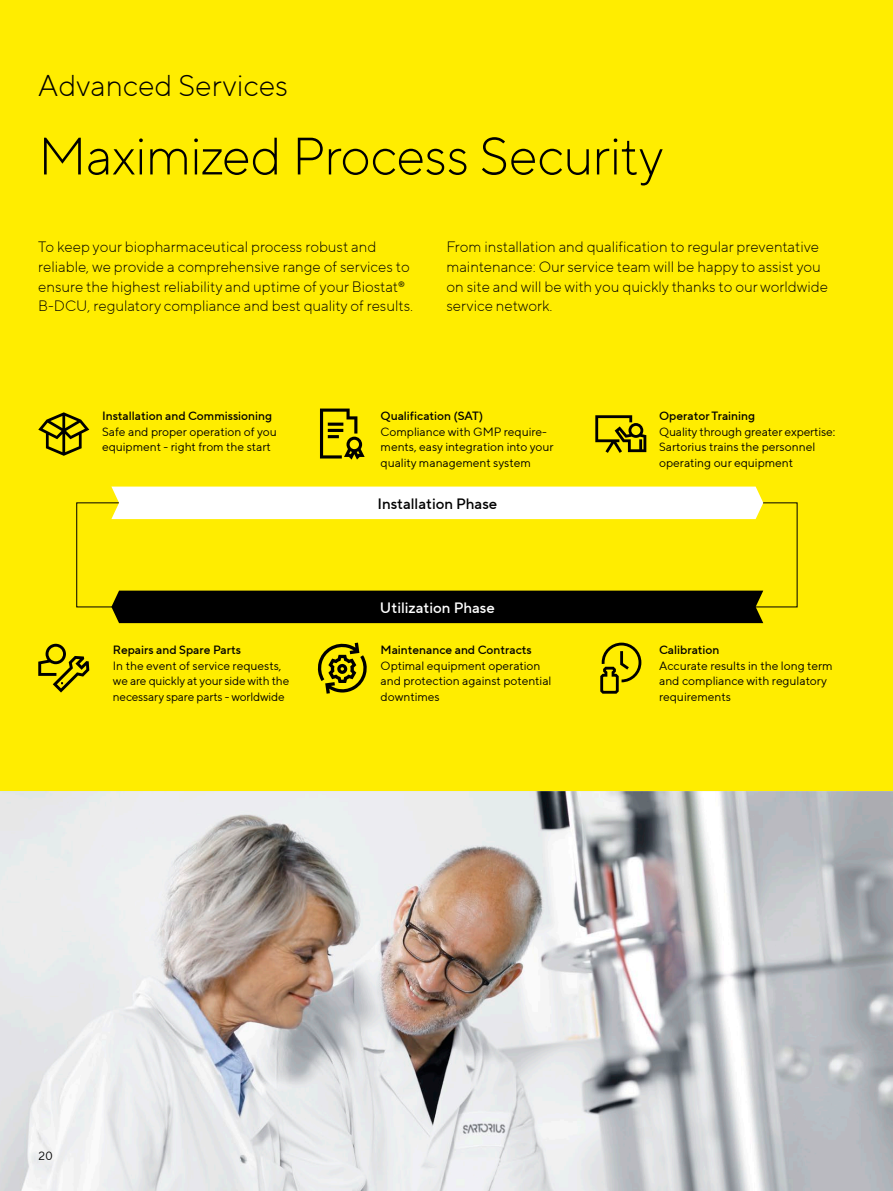
<style>
.page{position:relative;width:893px;height:1191px;background:#fff}
.page>*{position:absolute;margin:0;border:0;box-sizing:border-box;transform-origin:0 0}
.t1{font:300 52.5px "TT Norms Pro";letter-spacing:-.015em;color:#000}
.t2{font:300 30px "TT Norms Pro";color:#000}
.t3{font:300 15px/19.5px "TT Norms Pro";color:#000}
.t4{font:500 15px "TT Norms Pro";color:#000}
.t5{font:500 15px "TT Norms Pro";color:#fff}
.t6{font:12px/15.6px "TT Norms Pro";color:#000}
.t7{font:500 12px "TT Norms Pro";color:#000}
</style>
<div class="page">
<div style="left:0;top:0;width:893px;height:791px;background:#ffed00"></div>
<img style="left:0;top:791px;width:893px;height:400px">
<svg style="left:38px;top:644px;width:51px;height:48px;background:#bfb100"></svg>
<svg style="left:111px;top:486px;width:652px;height:33px"></svg>
<div style="left:111px;top:590px;width:652px;height:33px;background:#000"></div>
<svg style="left:38px;top:412px;width:51px;height:44px;background:#b3a600"></svg>
<svg style="left:595px;top:415px;width:51px;height:38px;background:#a79b00"></svg>
<svg style="left:320px;top:408px;width:45px;height:51px;background:#aca000"></svg>
<svg style="left:318px;top:642px;width:49px;height:51px;background:#a59900"></svg>
<svg style="left:600px;top:642px;width:41px;height:51px;background:#bfb200"></svg>
<h2 class="t2" style="left:38px;top:64px;width:251px">Advanced Services</h2>
<h1 class="t1" style="left:38px;top:118px;width:627px">Maximized Process Security</h1>
<p class="t3" style="left:38px;top:237px;width:376px">To keep your biopharmaceutical process robust and reliable, we provide a comprehensive range of services to ensure the highest reliability and uptime of your Biostat® B-DCU, regulatory compliance and best quality of results.</p>
<p class="t3" style="left:446px;top:237px;width:383px">From installation and qualification to regular preventative maintenance: Our service team will be happy to assist you on site and will be with you quickly thanks to our worldwide service network.</p>
<p class="t7" style="left:102px;top:407px;width:172px">Installation and Commissioning</p>
<p class="t6" style="left:102px;top:423px;width:176px">Safe and proper operation of you equipment - right from the start</p>
<p class="t7" style="left:113px;top:641px;width:130px">Repairs and Spare Parts</p>
<p class="t6" style="left:113px;top:657px;width:178px">In the event of service requests, we are quickly at your side with the necessary spare parts - worldwide</p>
<p class="t7" style="left:381px;top:407px;width:104px">Qualification (SAT)</p>
<p class="t6" style="left:381px;top:423px;width:175px">Compliance with GMP require&shy;ments, easy integration into your quality management system</p>
<p class="t4" style="left:377px;top:492px;width:121px">Installation Phase</p>
<p class="t5" style="left:380px;top:597px;width:116px">Utilization Phase</p>
<p class="t7" style="left:381px;top:641px;width:153px">Maintenance and Contracts</p>
<p class="t6" style="left:381px;top:657px;width:172px">Optimal equipment operation and protection against potential downtimes</p>
<p class="t7" style="left:659px;top:407px;width:98px">Operator Training</p>
<p class="t6" style="left:659px;top:423px;width:178px">Quality through greater expertise:<br>Sartorius trains the personnel operating our equipment</p>
<p class="t7" style="left:659px;top:641px;width:62px">Calibration</p>
<p class="t6" style="left:659px;top:657px;width:175px">Accurate results in the long term and compliance with regulatory requirements</p>
<p class="t6" style="left:38px;top:1147px;width:16px">20</p>
</div>
